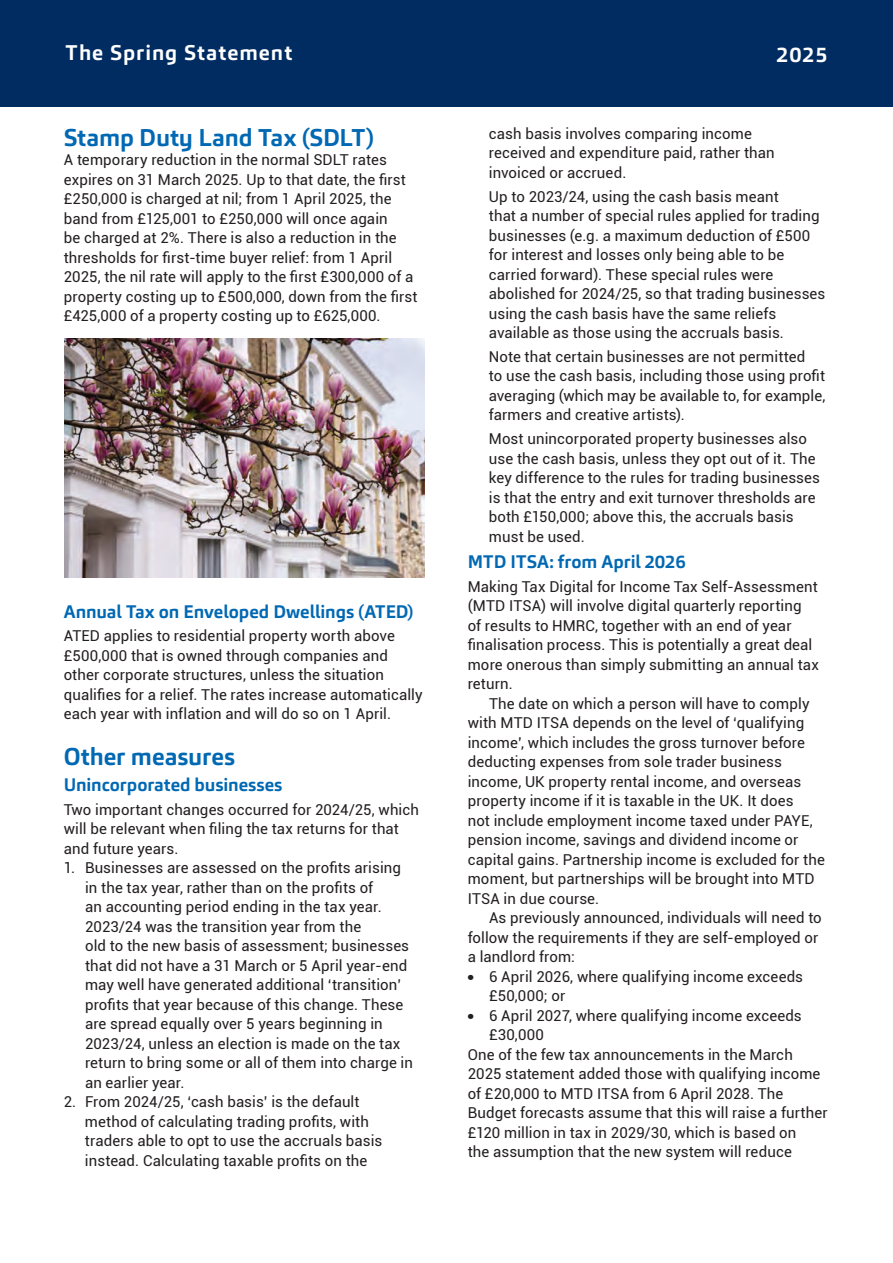
<style>
.page{position:relative;width:893px;height:1263px;background:#fff}
.page>*{position:absolute;margin:0;border:0;box-sizing:border-box;transform-origin:0 0}
.t1{font:700 24px "Carnac";letter-spacing:-.005em;color:#0168b3}
.t2{font:700 21px "Carnac";letter-spacing:.045em;color:#fff}
.t3{font:700 18px "Carnac";letter-spacing:-.005em;color:#0168b3}
.t4{font:15px/19.5px "Roboto";letter-spacing:.005em;color:#231f20}
</style>
<div class="page">
<div style="left:0;top:0;width:893px;height:106px;background:#002c62"></div>
<img style="left:65px;top:338px;width:359px;height:239px">
<h2 class="t2" style="left:65px;top:39px;width:228px">The Spring Statement</h2>
<h2 class="t2" style="left:776px;top:41px;width:53px">2025</h2>
<h1 class="t1" style="left:64px;top:122px;width:312px">Stamp Duty Land Tax (SDLT)</h1>
<p class="t4" style="left:64px;top:149px;width:355px">A temporary reduction in the normal SDLT rates expires on 31 March 2025. Up to that date, the first £250,000 is charged at nil; from 1 April 2025, the band from £125,001 to £250,000 will once again<br>be charged at 2%. There is also a reduction in the thresholds for first-time buyer relief: from 1 April 2025, the nil rate will apply to the first £300,000 of a property costing up to £500,000, down from the first £425,000 of a property costing up to £625,000.</p>
<p class="t3" style="left:64px;top:600px;width:351px">Annual Tax on Enveloped Dwellings (ATED)</p>
<p class="t4" style="left:64px;top:626px;width:360px">ATED applies to residential property worth above £500,000 that is owned through companies and other corporate structures, unless the situation qualifies for a relief. The rates increase automatically each year with inflation and will do so on 1 April.</p>
<h1 class="t1" style="left:64px;top:741px;width:173px">Other measures</h1>
<p class="t3" style="left:64px;top:773px;width:220px">Unincorporated businesses</p>
<p class="t4" style="left:64px;top:799px;width:357px">Two important changes occurred for 2024/25, which will be relevant when filing the tax returns for that and future years.</p>
<p class="t4" style="left:85px;top:858px;width:330px;text-indent:-21px">1. Businesses are assessed on the profits arising in the tax year, rather than on the profits of<br>an accounting period ending in the tax year.<br>2023/24 was the transition year from the<br>old to the new basis of assessment; businesses that did not have a 31 March or 5 April year-end may well have generated additional ‘transition’ profits that year because of this change. These are spread equally over 5 years beginning in 2023/24, unless an election is made on the tax return to bring some or all of them into charge in an earlier year.</p>
<p class="t4" style="left:85px;top:1092px;width:299px;text-indent:-21px">2. From 2024/25, ‘cash basis’ is the default method of calculating trading profits, with traders able to opt to use the accruals basis instead. Calculating taxable profits on the</p>
<p class="t4" style="left:489px;top:123px;width:287px">cash basis involves comparing income received and expenditure paid, rather than invoiced or accrued.</p>
<p class="t4" style="left:489px;top:186px;width:338px">Up to 2023/24, using the cash basis meant<br>that a number of special rules applied for trading businesses (e.g. a maximum deduction of £500 for interest and losses only being able to be carried forward). These special rules were abolished for 2024/25, so that trading businesses using the cash basis have the same reliefs available as those using the accruals basis.</p>
<p class="t4" style="left:489px;top:346px;width:338px">Note that certain businesses are not permitted<br>to use the cash basis, including those using profit averaging (which may be available to, for example, farmers and creative artists).</p>
<p class="t4" style="left:489px;top:428px;width:333px">Most unincorporated property businesses also use the cash basis, unless they opt out of it. The key difference to the rules for trading businesses is that the entry and exit turnover thresholds are both £150,000; above this, the accruals basis must be used.</p>
<p class="t3" style="left:468px;top:550px;width:220px">MTD ITSA: from April 2026</p>
<p class="t4" style="left:468px;top:576px;width:353px">Making Tax Digital for Income Tax Self-Assessment (MTD ITSA) will involve digital quarterly reporting<br>of results to HMRC, together with an end of year finalisation process. This is potentially a great deal more onerous than simply submitting an annual tax return.</p>
<p class="t4" style="left:468px;top:693px;width:359px;text-indent:21px">The date on which a person will have to comply with MTD ITSA depends on the level of ‘qualifying income’, which includes the gross turnover before deducting expenses from sole trader business income, UK property rental income, and overseas property income if it is taxable in the UK. It does<br>not include employment income taxed under PAYE, pension income, savings and dividend income or capital gains. Partnership income is excluded for the moment, but partnerships will be brought into MTD ITSA in due course.</p>
<p class="t4" style="left:468px;top:908px;width:356px;text-indent:21px">As previously announced, individuals will need to follow the requirements if they are self-employed or a landlord from:</p>
<p class="t4" style="left:489px;top:966px;width:316px;text-indent:-21px">● 6 April 2026, where qualifying income exceeds £50,000; or</p>
<p class="t4" style="left:468px;top:1005px;width:336px">● 6 April 2027, where qualifying income exceeds</p>
<p class="t4" style="left:489px;top:1025px;width:56px">£30,000</p>
<p class="t4" style="left:468px;top:1044px;width:327px">One of the few tax announcements in the March</p>
<p class="t4" style="left:468px;top:1064px;width:354px">2025 statement added those with qualifying income</p>
<p class="t4" style="left:468px;top:1083px;width:317px">of £20,000 to MTD ITSA from 6 April 2028. The</p>
<p class="t4" style="left:468px;top:1103px;width:361px">Budget forecasts assume that this will raise a further</p>
<p class="t4" style="left:468px;top:1122px;width:330px">£120 million in tax in 2029/30, which is based on</p>
<p class="t4" style="left:468px;top:1142px;width:326px">the assumption that the new system will reduce</p>
</div>
